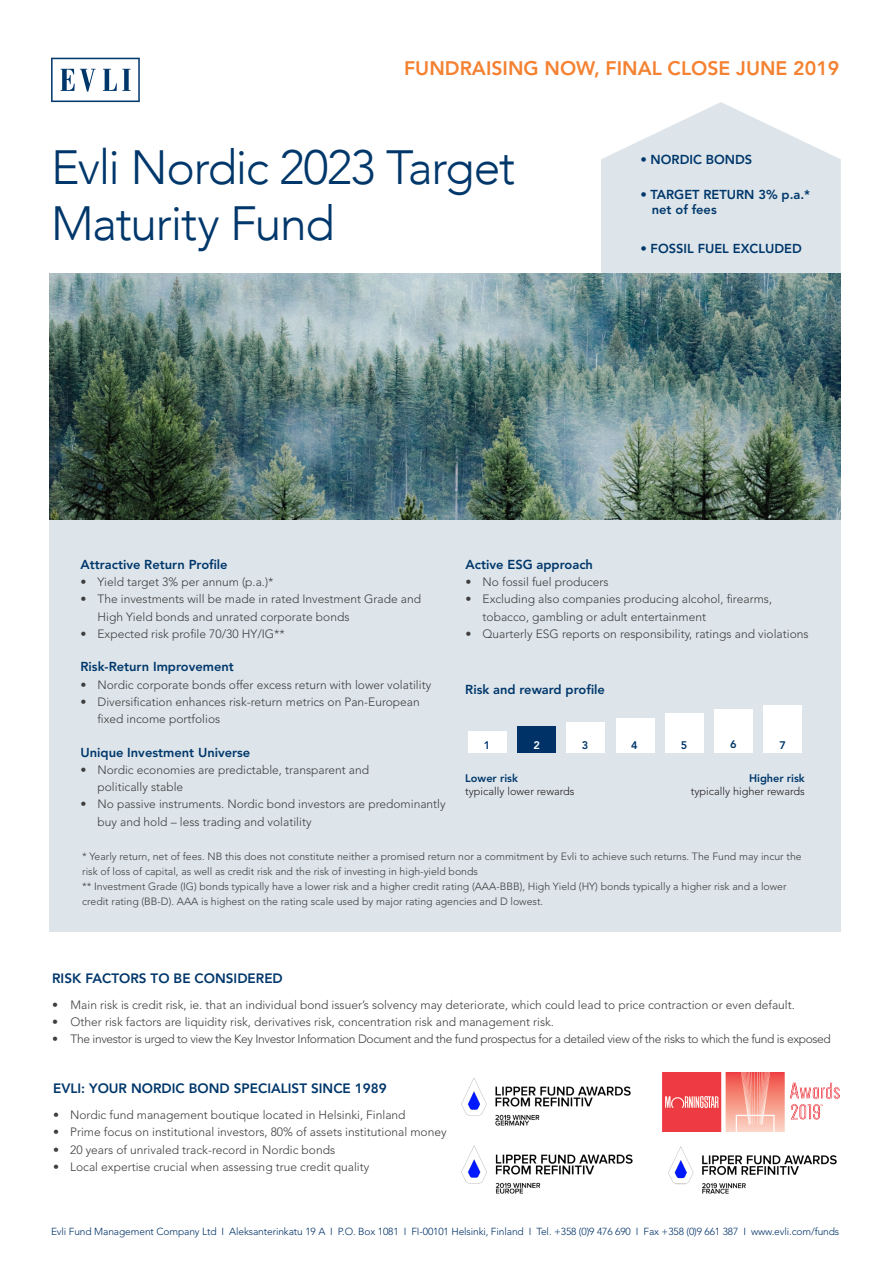
<style>
.page{position:relative;width:893px;height:1263px;background:#fff}
.page>*{position:absolute;margin:0;border:0;box-sizing:border-box;transform-origin:0 0}
.t1{font:300 48px/55.5px "Avenir";letter-spacing:-.03em;color:#00376b}
.leipis_listaus{font:800 19.5px "Avenir LT Std";color:#f48232}
.H_LISTAUS{font:800 13.5px "Avenir LT Std";color:#00376b}
.Väliotsikko_FR{font:800 12.9px/15px "Avenir LT Std";color:#00376b}
.Graafi_H1{font:800 12.9px "Avenir LT Std";color:#00376b}
.leipis_listaus-2{font:300 12px/17.2px "Avenir LT Std";color:#3e3e3f}
.viite{font:300 12px "Avenir LT Std";color:#3e3e3f}
.viite-2{font:300 12px "Avenir LT Std";letter-spacing:-.03em;color:#3e3e3f}
.taulukko_vas{font:300 10.95px "Avenir LT Std";color:#231f20}
.taulukko_vas-2{font:800 10.95px "Avenir LT Std";color:#00376b}
.taulukko_keskitetty{font:800 10.95px "Avenir LT Std";color:#00376b}
.taulukko_keskitetty-2{font:800 10.95px "Avenir LT Std";color:#fff}
.viite-3{font:300 10.5px/15px "Avenir LT Std";color:#3e3e3f}
.t2{font:300 10.2px "Avenir LT Std";letter-spacing:-.01em;color:#003268}
</style>
<div class="page">
<div style="left:50px;top:520px;width:791px;height:411px;background:#dde5ea"></div>
<svg style="left:601px;top:102px;width:240px;height:172px"></svg>
<img style="left:50px;top:274px;width:791px;height:246px">
<svg style="left:51px;top:58px;width:89px;height:44px"></svg>
<div style="left:763px;top:705px;width:39px;height:48px;background:#fff"></div>
<div style="left:714px;top:710px;width:39px;height:43px;background:#fff"></div>
<div style="left:665px;top:714px;width:38px;height:39px;background:#fff"></div>
<div style="left:616px;top:718px;width:38px;height:35px;background:#fff"></div>
<div style="left:567px;top:723px;width:38px;height:30px;background:#fff"></div>
<div style="left:517px;top:727px;width:39px;height:26px;background:#003268"></div>
<div style="left:468px;top:731px;width:38px;height:22px;background:#fff"></div>
<img style="left:663px;top:1073px;width:176px;height:59px">
<img style="left:461px;top:1077px;width:170px;height:49px">
<img style="left:668px;top:1146px;width:169px;height:48px">
<img style="left:461px;top:1145px;width:172px;height:49px">
<p class="leipis_listaus" style="left:404px;top:56px;width:437px">FUNDRAISING NOW, FINAL CLOSE JUNE 2019</p>
<h1 class="t1" style="left:51px;top:140px;width:465px">Evli Nordic 2023 Target<br>Maturity Fund</h1>
<p class="Väliotsikko_FR" style="left:640px;top:152px;width:114px">• NORDIC BONDS</p>
<p class="Väliotsikko_FR" style="left:652px;top:187px;width:160px;text-indent:-11px">• TARGET RETURN 3% p.a.* net of fees</p>
<p class="Väliotsikko_FR" style="left:640px;top:241px;width:163px">• FOSSIL FUEL EXCLUDED</p>
<p class="Väliotsikko_FR" style="left:80px;top:557px;width:149px">Attractive Return Profile</p>
<p class="leipis_listaus-2" style="left:80px;top:573px;width:195px">• Yield target 3% per annum (p.a.)*</p>
<p class="leipis_listaus-2" style="left:97px;top:591px;width:325px;text-indent:-17px">• The investments will be made in rated Investment Grade and<br>High Yield bonds and unrated corporate bonds</p>
<p class="leipis_listaus-2" style="left:80px;top:625px;width:206px">• Expected risk profile 70/30 HY/IG**</p>
<p class="Väliotsikko_FR" style="left:80px;top:659px;width:155px">Risk-Return Improvement</p>
<p class="leipis_listaus-2" style="left:80px;top:676px;width:352px">• Nordic corporate bonds offer excess return with lower volatility</p>
<p class="leipis_listaus-2" style="left:97px;top:693px;width:324px;text-indent:-17px">• Diversification enhances risk-return metrics on Pan-European fixed income portfolios</p>
<p class="Väliotsikko_FR" style="left:80px;top:745px;width:171px">Unique Investment Universe</p>
<p class="leipis_listaus-2" style="left:97px;top:761px;width:273px;text-indent:-17px">• Nordic economies are predictable, transparent and politically stable</p>
<p class="leipis_listaus-2" style="left:97px;top:795px;width:350px;text-indent:-17px">• No passive instruments. Nordic bond investors are predominantly buy and hold – less trading and volatility</p>
<p class="Väliotsikko_FR" style="left:466px;top:557px;width:129px">Active ESG approach</p>
<p class="leipis_listaus-2" style="left:466px;top:573px;width:145px">• No fossil fuel producers</p>
<p class="leipis_listaus-2" style="left:483px;top:591px;width:291px;text-indent:-17px">• Excluding also companies producing alcohol, firearms, tobacco, gambling or adult entertainment</p>
<p class="leipis_listaus-2" style="left:466px;top:625px;width:344px">• Quarterly ESG reports on responsibility, ratings and violations</p>
<p class="Graafi_H1" style="left:465px;top:682px;width:141px">Risk and reward profile</p>
<p class="taulukko_keskitetty" style="left:484px;top:738px;width:8px">1</p>
<p class="taulukko_keskitetty-2" style="left:533px;top:738px;width:8px">2</p>
<p class="taulukko_keskitetty" style="left:582px;top:738px;width:8px">3</p>
<p class="taulukko_keskitetty" style="left:631px;top:738px;width:8px">4</p>
<p class="taulukko_keskitetty" style="left:681px;top:738px;width:8px">5</p>
<p class="taulukko_keskitetty" style="left:730px;top:737px;width:8px">6</p>
<p class="taulukko_keskitetty" style="left:779px;top:738px;width:8px">7</p>
<p class="taulukko_vas-2" style="left:465px;top:772px;width:54px">Lower risk</p>
<p class="taulukko_vas" style="left:465px;top:785px;width:111px">typically lower rewards</p>
<p class="taulukko_vas-2" style="left:749px;top:772px;width:57px">Higher risk</p>
<p class="taulukko_vas" style="left:691px;top:785px;width:115px">typically higher rewards</p>
<p class="viite-3" style="left:82px;top:849px;width:721px">* Yearly return, net of fees. NB this does not constitute neither a promised return nor a commitment by Evli to achieve such returns. The Fund may incur the risk of loss of capital, as well as credit risk and the risk of investing in high-yield bonds<br>** Investment Grade (IG) bonds typically have a lower risk and a higher credit rating (AAA-BBB), High Yield (HY) bonds typically a higher risk and a lower credit rating (BB-D). AAA is highest on the rating scale used by major rating agencies and D lowest.</p>
<p class="H_LISTAUS" style="left:52px;top:970px;width:232px">RISK FACTORS TO BE CONSIDERED</p>
<p class="viite" style="left:52px;top:997px;width:744px">• Main risk is credit risk, ie. that an individual bond issuer’s solvency may deteriorate, which could lead to price contraction or even default.</p>
<p class="viite" style="left:52px;top:1015px;width:503px">• Other risk factors are liquidity risk, derivatives risk, concentration risk and management risk.</p>
<p class="viite-2" style="left:52px;top:1032px;width:780px">• The investor is urged to view the Key Investor Information Document and the fund prospectus for a detailed view of the risks to which the fund is exposed</p>
<p class="H_LISTAUS" style="left:53px;top:1080px;width:335px">EVLI: YOUR NORDIC BOND SPECIALIST SINCE 1989</p>
<p class="leipis_listaus-2" style="left:53px;top:1106px;width:354px">• Nordic fund management boutique located in Helsinki, Finland</p>
<p class="leipis_listaus-2" style="left:53px;top:1123px;width:395px">• Prime focus on institutional investors, 80% of assets institutional money</p>
<p class="leipis_listaus-2" style="left:53px;top:1141px;width:284px">• 20 years of unrivaled track-record in Nordic bonds</p>
<p class="leipis_listaus-2" style="left:53px;top:1158px;width:318px">• Local expertise crucial when assessing true credit quality</p>
<p class="t2" style="left:51px;top:1225px;width:790px">Evli Fund Management Company Ltd I Aleksanterinkatu 19 A I P.O. Box 1081 I FI-00101 Helsinki, Finland I Tel. +358 (0)9 476 690 I Fax +358 (0)9 661 387 I www.evli.com/funds</p>
</div>
